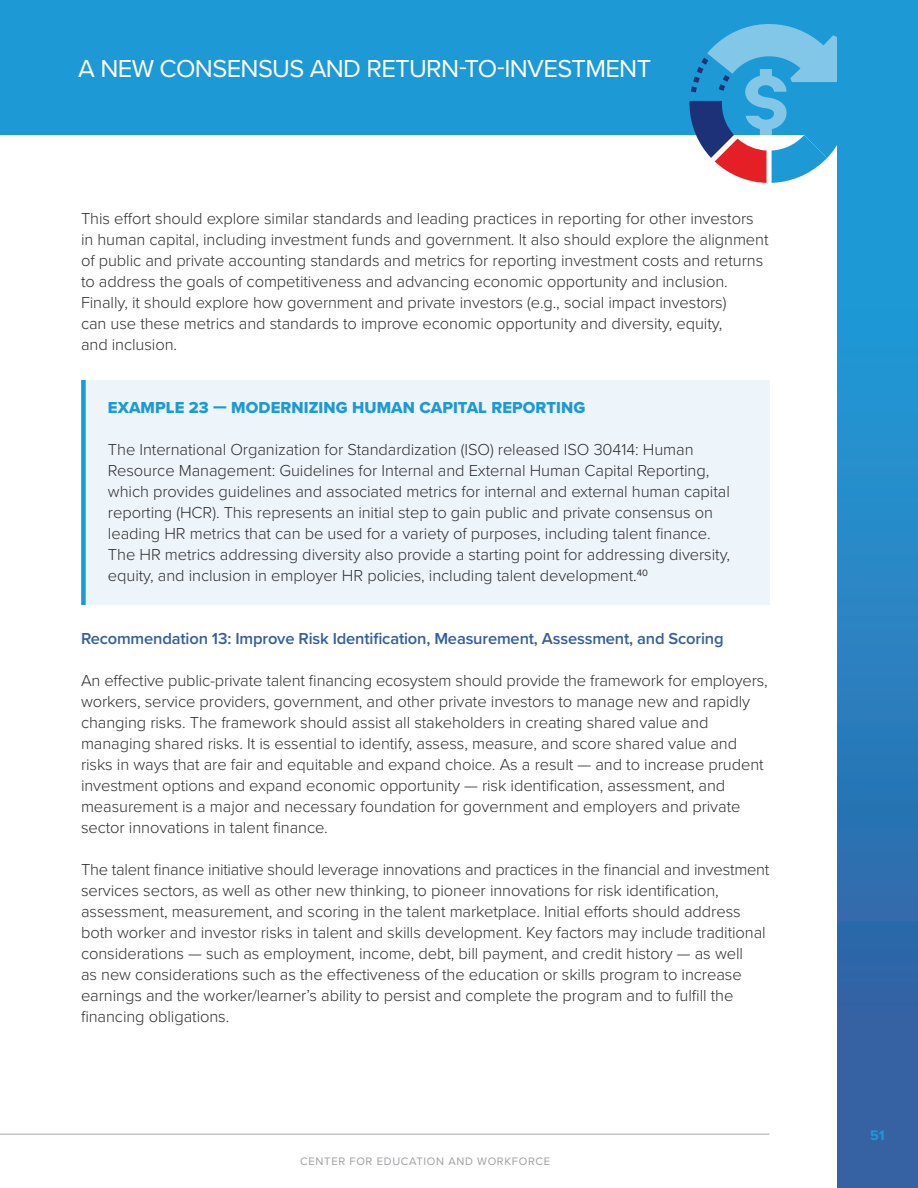
<style>
.page{position:relative;width:918px;height:1188px;background:#fff}
.page>*{position:absolute;margin:0;border:0;box-sizing:border-box;transform-origin:0 0}
.t1{font:25.5px "Proxima Nova";letter-spacing:-.025em;color:#fff}
.t2{font:300 16.5px/21px "Proxima Nova";letter-spacing:-.005em;color:#312f30}
.t3{font:600 16.5px "Proxima Nova";letter-spacing:-.01em;color:#365ea0}
.t4{font:16.5px "Proxima Nova Extrabld";letter-spacing:.005em;color:#1d99d6}
.t5{font:700 14.25px "Proxima Nova";color:#1d99d6}
.t6{font:11.25px "Proxima Nova";letter-spacing:.06em;color:#9d9fa2}
</style>
<div class="page">
<div style="left:0;top:0;width:918px;height:1188px;background:linear-gradient(to bottom,#19a6e1,#365ea0)"></div>
<div style="left:0;top:135px;width:837px;height:1053px;background:#fff"></div>
<svg style="left:689px;top:24px;width:160px;height:159px;background:#5ca2ce"></svg>
<hr style="left:0;top:1134px;width:770px;height:1px;background:#a8a9ad">
<div style="left:81px;top:380px;width:689px;height:225px;background:#edf4fa"></div>
<div style="left:81px;top:380px;width:5px;height:225px;background:#1d99d6"></div>
<h1 class="t1" style="left:78px;top:50px;width:574px">A NEW CONSENSUS AND RETURN-TO-INVESTMENT</h1>
<p class="t2" style="left:81px;top:207px;width:689px">This effort should explore similar standards and leading practices in reporting for other investors in human capital, including investment funds and government. It also should explore the alignment of public and private accounting standards and metrics for reporting investment costs and returns to address the goals of competitiveness and advancing economic opportunity and inclusion.<br>Finally, it should explore how government and private investors (e.g., social impact investors)<br>can use these metrics and standards to improve economic opportunity and diversity, equity,<br>and inclusion.</p>
<p class="t4" style="left:108px;top:395px;width:479px">EXAMPLE 23 — MODERNIZING HUMAN CAPITAL REPORTING</p>
<p class="t2" style="left:108px;top:438px;width:624px">The International Organization for Standardization (ISO) released ISO 30414: Human Resource Management: Guidelines for Internal and External Human Capital Reporting, which provides guidelines and associated metrics for internal and external human capital reporting (HCR). This represents an initial step to gain public and private consensus on leading HR metrics that can be used for a variety of purposes, including talent finance.<br>The HR metrics addressing diversity also provide a starting point for addressing diversity, equity, and inclusion in employer HR policies, including talent development.<sup>40</sup></p>
<p class="t3" style="left:81px;top:626px;width:644px">Recommendation 13: Improve Risk Identification, Measurement, Assessment, and Scoring</p>
<p class="t2" style="left:81px;top:669px;width:688px">An effective public-private talent financing ecosystem should provide the framework for employers, workers, service providers, government, and other private investors to manage new and rapidly changing risks. The framework should assist all stakeholders in creating shared value and managing shared risks. It is essential to identify, assess, measure, and score shared value and risks in ways that are fair and equitable and expand choice. As a result — and to increase prudent investment options and expand economic opportunity — risk identification, assessment, and measurement is a major and necessary foundation for government and employers and private sector innovations in talent finance.</p>
<p class="t2" style="left:81px;top:858px;width:690px">The talent finance initiative should leverage innovations and practices in the financial and investment services sectors, as well as other new thinking, to pioneer innovations for risk identification, assessment, measurement, and scoring in the talent marketplace. Initial efforts should address both worker and investor risks in talent and skills development. Key factors may include traditional considerations — such as employment, income, debt, bill payment, and credit history — as well<br>as new considerations such as the effectiveness of the education or skills program to increase earnings and the worker/learner’s ability to persist and complete the program and to fulfill the financing obligations.</p>
<p class="t6" style="left:300px;top:1152px;width:251px">CENTER FOR EDUCATION AND WORKFORCE</p>
<p class="t5" style="left:870px;top:1124px;width:16px">51</p>
</div>
